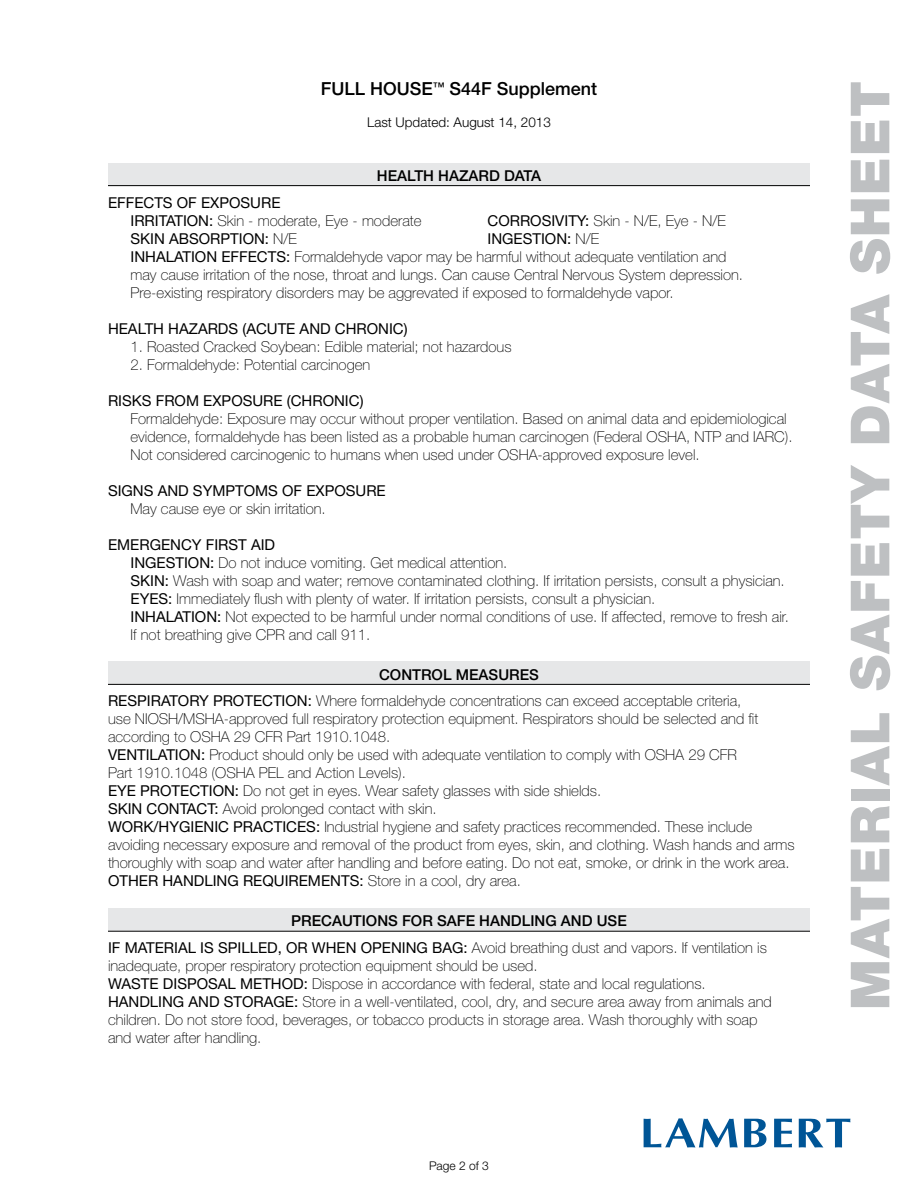
<style>
.page{position:relative;width:918px;height:1188px;background:#fff}
.page>*{position:absolute;margin:0;border:0;box-sizing:border-box;transform-origin:0 0}
.t1{font:900 54px "Helvetica Neue";letter-spacing:.02em;color:#bec0c2}
.t2{font:500 18px "Helvetica Neue";color:#000}
.t3{font:100 15px/18px "Helvetica Neue";color:#000}
.t4{font:15px/18px "Helvetica Neue";color:#000}
.t5{font:500 15px "Helvetica Neue";color:#000}
.t6{font:300 13.5px "Helvetica Neue";color:#000}
.t7{font:300 12px "Helvetica Neue";color:#000}
.s1{font-weight:100}
.s2{font-weight:400}
.s3{font-weight:500}
</style>
<div class="page">
<div style="left:108px;top:908px;width:702px;height:23px;background:#e6e7e8"></div>
<div style="left:108px;top:661px;width:702px;height:23px;background:#e6e7e8"></div>
<div style="left:108px;top:163px;width:702px;height:23px;background:#e6e7e8"></div>
<hr style="left:108px;top:185px;width:702px;height:1px;background:#000">
<hr style="left:108px;top:931px;width:702px;height:1px;background:#000">
<hr style="left:108px;top:684px;width:702px;height:1px;background:#000">
<svg style="left:644px;top:1118px;width:94px;height:30px"></svg>
<svg style="left:744px;top:1119px;width:22px;height:28px"></svg>
<svg style="left:774px;top:1119px;width:18px;height:28px"></svg>
<svg style="left:799px;top:1119px;width:52px;height:29px"></svg>
<p class="t2" style="left:321px;top:78px;width:278px">FULL HOUSE<sup>™</sup> S44F Supplement</p>
<p class="t6" style="left:367px;top:114px;width:185px">Last Updated: August 14, 2013</p>
<p class="t5" style="left:377px;top:167px;width:166px">HEALTH HAZARD DATA</p>
<p class="t4" style="left:131px;top:193px;width:292px;text-indent:-22px">EFFECTS OF EXPOSURE<br>IRRITATION: <span class="s1">Skin - moderate, Eye - moderate</span></p>
<p class="t3" style="left:488px;top:212px;width:240px"><span class="s2">CORROSIVITY:</span> Skin - N/E, Eye - N/E</p>
<p class="t3" style="left:131px;top:230px;width:614px;text-indent:357px"><span class="s2">INGESTION:</span> N/E<br><span class="s2">INHALATION EFFECTS:</span> Formaldehyde vapor may be harmful without adequate ventilation and may cause irritation of the nose, throat and lungs. Can cause Central Nervous System depression.<br>Pre-existing respiratory disorders may be aggrevated if exposed to formaldehyde vapor.</p>
<p class="t4" style="left:108px;top:319px;width:301px">HEALTH HAZARDS (ACUTE AND CHRONIC)</p>
<p class="t3" style="left:131px;top:338px;width:383px">1. Roasted Cracked Soybean: Edible material; not hazardous</p>
<p class="t3" style="left:131px;top:356px;width:241px">2. Formaldehyde: Potential carcinogen</p>
<p class="t4" style="left:108px;top:391px;width:257px">RISKS FROM EXPOSURE (CHRONIC)</p>
<p class="t3" style="left:131px;top:410px;width:664px">Formaldehyde: Exposure may occur without proper ventilation. Based on animal data and epidemiological evidence, formaldehyde has been listed as a probable human carcinogen (Federal OSHA, NTP and IARC).<br>Not considered carcinogenic to humans when used under OSHA-approved exposure level.</p>
<p class="t4" style="left:108px;top:481px;width:279px">SIGNS AND SYMPTOMS OF EXPOSURE</p>
<p class="t3" style="left:131px;top:500px;width:197px">May cause eye or skin irritation.</p>
<p class="t3" style="left:131px;top:536px;width:660px;text-indent:-22px"><span class="s2">EMERGENCY FIRST AID<br>INGESTION:</span> Do not induce vomiting. Get medical attention.<br><span class="s2">SKIN:</span> Wash with soap and water; remove contaminated clothing. If irritation persists, consult a physician.<br><span class="s2">EYES:</span> Immediately flush with plenty of water. If irritation persists, consult a physician.<br><span class="s2">INHALATION:</span> Not expected to be harmful under normal conditions of use. If affected, remove to fresh air.<br>If not breathing give CPR and call 911.</p>
<p class="t3" style="left:108px;top:661px;width:635px;line-height:26.7px;text-indent:271px"><span class="s3">CONTROL MEASURES<br></span><span class="s2">RESPIRATORY PROTECTION:</span> Where formaldehyde concentrations can exceed acceptable criteria,</p>
<p class="t3" style="left:108px;top:710px;width:688px">use NIOSH/MSHA-approved full respiratory protection equipment. Respirators should be selected and fit according to OSHA 29 CFR Part 1910.1048.<br><span class="s2">VENTILATION:</span> Product should only be used with adequate ventilation to comply with OSHA 29 CFR<br>Part 1910.1048 (OSHA PEL and Action Levels).<br><span class="s2">EYE PROTECTION:</span> Do not get in eyes. Wear safety glasses with side shields.<br><span class="s2">SKIN CONTACT:</span> Avoid prolonged contact with skin.<br><span class="s2">WORK/HYGIENIC PRACTICES:</span> Industrial hygiene and safety practices recommended. These include avoiding necessary exposure and removal of the product from eyes, skin, and clothing. Wash hands and arms thoroughly with soap and water after handling and before eating. Do not eat, smoke, or drink in the work area.<br><span class="s2">OTHER HANDLING REQUIREMENTS:</span> Store in a cool, dry area.</p>
<p class="t3" style="left:108px;top:907px;width:660px;line-height:26.7px;text-indent:183px"><span class="s3">PRECAUTIONS FOR SAFE HANDLING AND USE<br></span><span class="s2">IF MATERIAL IS SPILLED, OR WHEN OPENING BAG:</span> Avoid breathing dust and vapors. If ventilation is</p>
<p class="t3" style="left:108px;top:956px;width:665px">inadequate, proper respiratory protection equipment should be used.<br><span class="s2">WASTE DISPOSAL METHOD:</span> Dispose in accordance with federal, state and local regulations.<br><span class="s2">HANDLING AND STORAGE:</span> Store in a well-ventilated, cool, dry, and secure area away from animals and children. Do not store food, beverages, or tobacco products in storage area. Wash thoroughly with soap and water after handling.</p>
<p class="t4" style="left:131px;top:229px;width:168px">SKIN ABSORPTION: <span class="s1">N/E</span></p>
<p class="t7" style="left:429px;top:1159px;width:61px">Page 2 of 3</p>
<h1 class="t1" style="left:838px;top:1010px;width:931px;rotate:-90deg">MATERIAL SAFETY DATA SHEET</h1>
</div>
